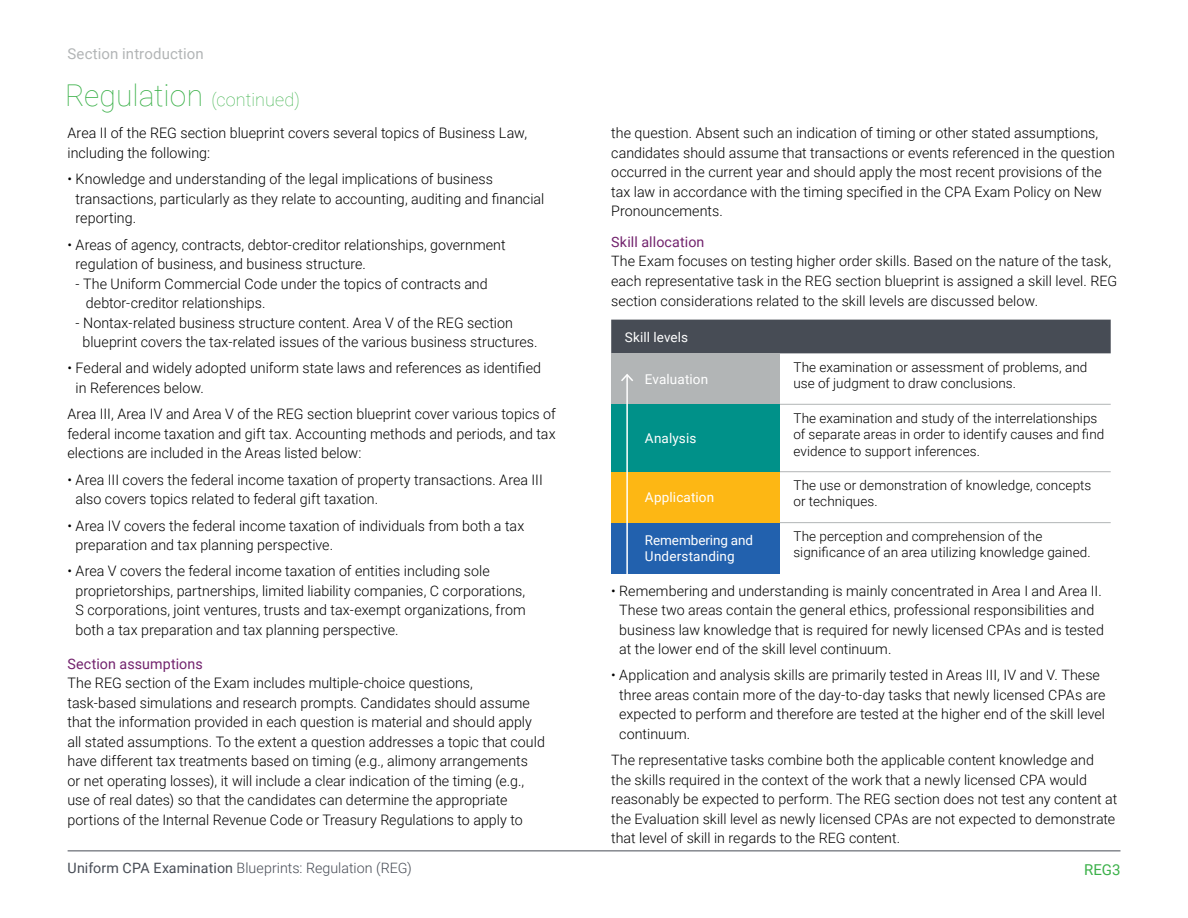
<style>
.page{position:relative;width:1188px;height:918px;background:#fff}
.page>*{position:absolute;margin:0;border:0;box-sizing:border-box;transform-origin:0 0}
.t1{font:100 18px "Roboto";letter-spacing:.01em;color:#3cb14a}
.t2{font:15px "Roboto";letter-spacing:.01em;color:#b2b5b6}
.t3{font:15px "Roboto";color:#3cb14a}
.t4{font:300 14.4px/19.5px "Roboto";color:#000}
.t5{font:14.4px "Roboto";letter-spacing:.01em;color:#72226d}
.t6{font:300 14.25px/19.5px "Roboto";color:#000}
.t7{font:300 14.25px "Roboto";color:#474c55}
.t8{font:14.25px "Roboto";letter-spacing:.01em;color:#72226d}
.t9{font:300 13.5px/16.5px "Roboto";letter-spacing:.005em;color:#000}
.t10{font:13.5px/16.5px "Roboto";letter-spacing:.01em;color:#fff}
.s1{font-size:30px}
.s2{font-weight:400}
</style>
<div class="page">
<hr style="left:68px;top:850px;width:1052px;height:1px;background:#474c55">
<div style="left:611px;top:320px;width:500px;height:33px;background:#474c55"></div>
<div style="left:611px;top:353px;width:169px;height:51px;background:#b2b5b6"></div>
<div style="left:611px;top:404px;width:169px;height:68px;background:#009189"></div>
<div style="left:611px;top:472px;width:169px;height:51px;background:#fdb714"></div>
<div style="left:611px;top:523px;width:169px;height:51px;background:#2261ae"></div>
<hr style="left:780px;top:404px;width:331px;height:1px;background:#b2b5b6">
<hr style="left:780px;top:522px;width:331px;height:1px;background:#b2b5b6">
<hr style="left:780px;top:471px;width:331px;height:1px;background:#b2b5b6">
<hr style="left:626px;top:375px;width:2px;height:200px;background:#fff">
<svg style="left:621px;top:374px;width:12px;height:9px"></svg>
<p class="t2" style="left:68px;top:43px;width:138px">Section introduction</p>
<p class="t1" style="left:65px;top:87px;width:236px"><span class="s1">Regulation</span> (continued)</p>
<p class="t4" style="left:68px;top:123px;width:461px">Area II of the REG section blueprint covers several topics of Business Law, including the following:</p>
<p class="t4" style="left:76px;top:169px;width:470px;text-indent:-8px">• Knowledge and understanding of the legal implications of business transactions, particularly as they relate to accounting, auditing and financial reporting.</p>
<p class="t4" style="left:76px;top:234px;width:432px;text-indent:-8px">• Areas of agency, contracts, debtor-creditor relationships, government regulation of business, and business structure.</p>
<p class="t4" style="left:86px;top:273px;width:403px;text-indent:-10px">- The Uniform Commercial Code under the topics of contracts and debtor-creditor relationships.</p>
<p class="t4" style="left:82px;top:312px;width:457px;text-indent:-7px">- Nontax-related business structure content. Area V of the REG section blueprint covers the tax-related issues of the various business structures.</p>
<p class="t4" style="left:76px;top:358px;width:467px;text-indent:-8px">• Federal and widely adopted uniform state laws and references as identified in References below.</p>
<p class="t4" style="left:68px;top:404px;width:490px;text-align:justify">Area III, Area IV and Area V of the REG section blueprint cover various topics of federal income taxation and gift tax. Accounting methods and periods, and tax elections are included in the Areas listed below:</p>
<p class="t4" style="left:76px;top:469px;width:469px;text-indent:-8px">• Area III covers the federal income taxation of property transactions. Area III also covers topics related to federal gift taxation.</p>
<p class="t4" style="left:76px;top:515px;width:450px;text-indent:-8px">• Area IV covers the federal income taxation of individuals from both a tax preparation and tax planning perspective.</p>
<p class="t4" style="left:76px;top:561px;width:452px;text-indent:-8px">• Area V covers the federal income taxation of entities including sole proprietorships, partnerships, limited liability companies, C corporations, S corporations, joint ventures, trusts and tax-exempt organizations, from both a tax preparation and tax planning perspective.</p>
<p class="t5" style="left:68px;top:654px;width:137px">Section assumptions</p>
<p class="t4" style="left:68px;top:673px;width:479px">The REG section of the Exam includes multiple-choice questions, task-based simulations and research prompts. Candidates should assume that the information provided in each question is material and should apply all stated assumptions. To the extent a question addresses a topic that could have different tax treatments based on timing (e.g., alimony arrangements<br>or net operating losses), it will include a clear indication of the timing (e.g., use of real dates) so that the candidates can determine the appropriate portions of the Internal Revenue Code or Treasury Regulations to apply to</p>
<p class="t4" style="left:611px;top:123px;width:505px">the question. Absent such an indication of timing or other stated assumptions, candidates should assume that transactions or events referenced in the question occurred in the current year and should apply the most recent provisions of the tax law in accordance with the timing specified in the CPA Exam Policy on New Pronouncements.</p>
<p class="t8" style="left:611px;top:232px;width:95px">Skill allocation</p>
<p class="t6" style="left:611px;top:251px;width:508px">The Exam focuses on testing higher order skills. Based on the nature of the task, each representative task in the REG section blueprint is assigned a skill level. REG section considerations related to the skill levels are discussed below.</p>
<p class="t10" style="left:625px;top:328px;width:65px">Skill levels</p>
<p class="t10" style="left:645px;top:370px;width:65px">Evaluation</p>
<p class="t10" style="left:645px;top:430px;width:53px">Analysis</p>
<p class="t10" style="left:645px;top:489px;width:71px">Application</p>
<p class="t9" style="left:793px;top:358px;width:295px">The examination or assessment of problems, and use of judgment to draw conclusions.</p>
<p class="t9" style="left:793px;top:409px;width:312px">The examination and study of the interrelationships of separate areas in order to identify causes and find evidence to support inferences.</p>
<p class="t9" style="left:793px;top:476px;width:299px">The use or demonstration of knowledge, concepts or techniques.</p>
<p class="t10" style="left:645px;top:531px;width:110px">Remembering and<br>Understanding</p>
<p class="t9" style="left:793px;top:527px;width:299px">The perception and comprehension of the significance of an area utilizing knowledge gained.</p>
<p class="t6" style="left:619px;top:580px;width:486px;text-indent:-8px">• Remembering and understanding is mainly concentrated in Area I and Area II.<br>These two areas contain the general ethics, professional responsibilities and business law knowledge that is required for newly licensed CPAs and is tested at the lower end of the skill level continuum.</p>
<p class="t6" style="left:619px;top:665px;width:488px;text-indent:-8px">• Application and analysis skills are primarily tested in Areas III, IV and V. These three areas contain more of the day-to-day tasks that newly licensed CPAs are expected to perform and therefore are tested at the higher end of the skill level continuum.</p>
<p class="t6" style="left:611px;top:750px;width:508px">The representative tasks combine both the applicable content knowledge and the skills required in the context of the work that a newly licensed CPA would reasonably be expected to perform. The REG section does not test any content at the Evaluation skill level as newly licensed CPAs are not expected to demonstrate that level of skill in regards to the REG content.</p>
<p class="t7" style="left:68px;top:858px;width:346px"><span class="s2">Uniform CPA Examination</span> Blueprints: Regulation (REG)</p>
<p class="t3" style="left:1084px;top:859px;width:38px">REG3</p>
</div>
